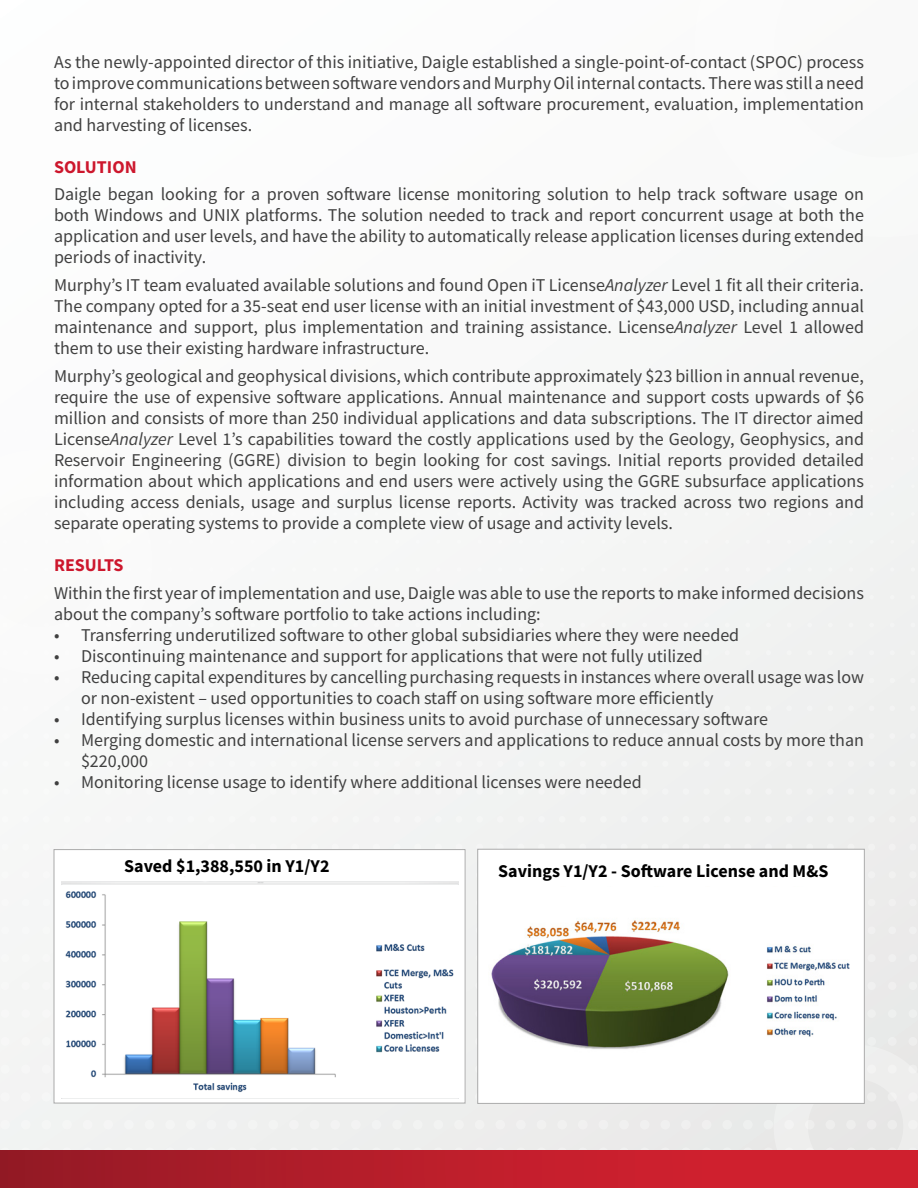
<style>
.page{position:relative;width:918px;height:1188px;background:#f7f8f8}
.page>*{position:absolute;margin:0;border:0;box-sizing:border-box;transform-origin:0 0}
.t1{font:18px/21px "Source Sans Pro";color:#404040;text-align:justify}
.t2{font:700 18px "Source Sans Pro";color:#000}
.t3{font:700 18px "Source Sans Pro";color:#cd172d}
.s1{font-style:italic}
</style>
<div class="page">
<svg style="left:53px;top:1009px;width:844px;height:9px"></svg>
<svg style="left:909px;top:1009px;width:8px;height:9px"></svg>
<svg style="left:53px;top:982px;width:843px;height:8px"></svg>
<svg style="left:909px;top:982px;width:8px;height:8px"></svg>
<svg style="left:53px;top:954px;width:843px;height:8px"></svg>
<svg style="left:909px;top:954px;width:8px;height:8px"></svg>
<svg style="left:53px;top:926px;width:843px;height:8px"></svg>
<svg style="left:909px;top:926px;width:8px;height:8px"></svg>
<svg style="left:53px;top:899px;width:843px;height:7px"></svg>
<svg style="left:909px;top:899px;width:8px;height:7px"></svg>
<svg style="left:53px;top:871px;width:843px;height:7px"></svg>
<svg style="left:909px;top:871px;width:8px;height:7px"></svg>
<svg style="left:53px;top:844px;width:843px;height:7px"></svg>
<svg style="left:701px;top:816px;width:195px;height:7px"></svg>
<svg style="left:740px;top:788px;width:155px;height:7px"></svg>
<div style="left:21px;top:1037px;width:897px;height:114px;background:#edeeed"></div>
<div style="left:0;top:1151px;width:918px;height:37px;background:linear-gradient(to right,#981a26,#db2130)"></div>
<div style="left:478px;top:849px;width:386px;height:254px;background:#fff"></div>
<img style="left:491px;top:920px;width:359px;height:129px">
<div style="left:477px;top:849px;width:388px;height:255px;border:1px solid #aaa"></div>
<div style="left:54px;top:850px;width:411px;height:253px;background:#fff"></div>
<img style="left:62px;top:881px;width:396px;height:211px">
<div style="left:54px;top:849px;width:411px;height:254px;border:1px solid #aaa"></div>
<p class="t1" style="left:54px;top:51px;width:812px">As the newly-appointed director of this initiative, Daigle established a single-point-of-contact (SPOC) process to improve communications between software vendors and Murphy Oil internal contacts. There was still a need for internal stakeholders to understand and manage all software procurement, evaluation, implementation and harvesting of licenses.</p>
<p class="t3" style="left:54px;top:154px;width:84px">SOLUTION</p>
<p class="t1" style="left:54px;top:184px;width:812px">Daigle began looking for a proven software license monitoring solution to help track software usage on both Windows and UNIX platforms. The solution needed to track and report concurrent usage at both the application and user levels, and have the ability to automatically release application licenses during extended periods of inactivity.</p>
<p class="t1" style="left:54px;top:274px;width:812px">Murphy’s IT team evaluated available solutions and found Open iT License<span class="s1">Analyzer</span> Level 1 fit all their criteria.<br>The company opted for a 35-seat end user license with an initial investment of $43,000 USD, including annual maintenance and support, plus implementation and training assistance. License<span class="s1">Analyzer</span> Level 1 allowed them to use their existing hardware infrastructure.</p>
<p class="t1" style="left:54px;top:365px;width:812px">Murphy’s geological and geophysical divisions, which contribute approximately $23 billion in annual revenue, require the use of expensive software applications. Annual maintenance and support costs upwards of $6 million and consists of more than 250 individual applications and data subscriptions. The IT director aimed License<span class="s1">Analyzer</span> Level 1’s capabilities toward the costly applications used by the Geology, Geophysics, and Reservoir Engineering (GGRE) division to begin looking for cost savings. Initial reports provided detailed information about which applications and end users were actively using the GGRE subsurface applications including access denials, usage and surplus license reports. Activity was tracked across two regions and separate operating systems to provide a complete view of usage and activity levels.</p>
<p class="t3" style="left:54px;top:553px;width:71px">RESULTS</p>
<p class="t1" style="left:54px;top:582px;width:812px">Within the first year of implementation and use, Daigle was able to use the reports to make informed decisions about the company’s software portfolio to take actions including:</p>
<p class="t1" style="left:54px;top:624px;width:687px">• Transferring underutilized software to other global subsidiaries where they were needed</p>
<p class="t1" style="left:54px;top:645px;width:650px">• Discontinuing maintenance and support for applications that were not fully utilized</p>
<p class="t1" style="left:81px;top:666px;width:785px;text-indent:-27px">• Reducing capital expenditures by cancelling purchasing requests in instances where overall usage was low or non-existent – used opportunities to coach staff on using software more efficiently</p>
<p class="t1" style="left:54px;top:708px;width:716px">• Identifying surplus licenses within business units to avoid purchase of unnecessary software</p>
<p class="t1" style="left:81px;top:729px;width:785px;text-indent:-27px">• Merging domestic and international license servers and applications to reduce annual costs by more than $220,000</p>
<p class="t1" style="left:54px;top:771px;width:589px">• Monitoring license usage to identify where additional licenses were needed</p>
<p class="t2" style="left:124px;top:854px;width:207px">Saved $1,388,550 in Y1/Y2</p>
<p class="t2" style="left:498px;top:859px;width:332px">Savings Y1/Y2 - Software License and M&amp;S</p>
</div>
